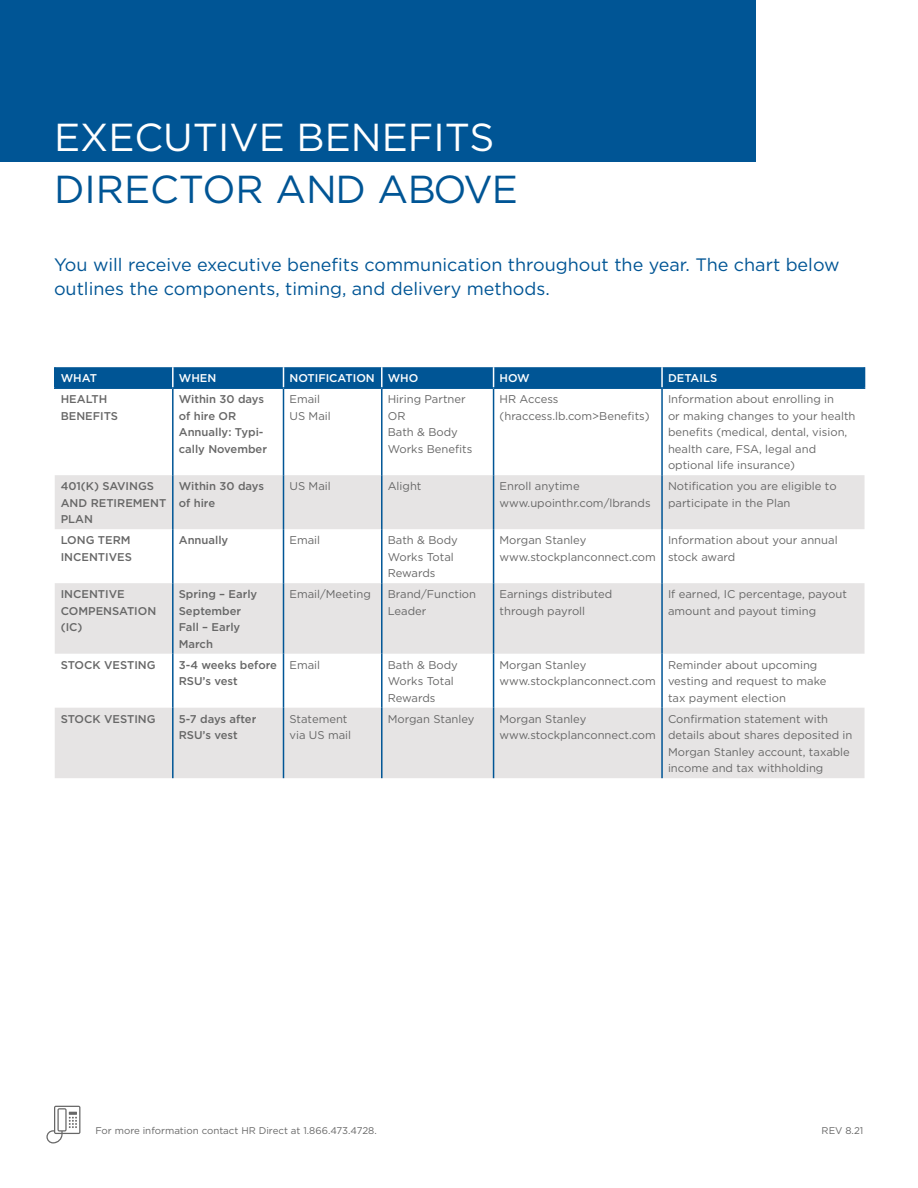
<style>
.page{position:relative;width:918px;height:1188px;background:#fff}
.page>*{position:absolute;margin:0;border:0;box-sizing:border-box;transform-origin:0 0}
.t1{font:39px "Gotham";color:#fff}
.t2{font:39px "Gotham";color:#005595}
.t3{font:18px/24px "Gotham";color:#005595}
.t4{font:11.25px/16.5px "Gotham";color:#676767}
.t5{font:500 11.25px/16.5px "Gotham";color:#676767}
.t6{font:500 11.25px "Gotham";color:#fff}
.t7{font:9.75px "Gotham";color:#676767}
</style>
<div class="page">
<svg style="left:46px;top:1106px;width:34px;height:38px"></svg>
<div style="left:0;top:0;width:755px;height:161px;background:#005595"></div>
<svg style="left:282px;top:389px;width:213px;height:86px"></svg>
<svg style="left:55px;top:475px;width:810px;height:303px;fill:#e6e4e4"></svg>
<hr style="left:54px;top:367px;width:2px;height:20px;background:#005595">
<div style="left:55px;top:367px;width:810px;height:20px;background:#005595"></div>
<hr style="left:54px;top:387px;width:119px;height:2px;background:#005595">
<hr style="left:172px;top:389px;width:2px;height:86px;background:#005595">
<hr style="left:173px;top:387px;width:111px;height:2px;background:#005595">
<hr style="left:284px;top:387px;width:98px;height:2px;background:#005595">
<hr style="left:382px;top:387px;width:112px;height:2px;background:#005595">
<hr style="left:494px;top:387px;width:168px;height:2px;background:#005595">
<hr style="left:283px;top:389px;width:1px;height:86px;background:#005595">
<hr style="left:381px;top:389px;width:2px;height:86px;background:#005595">
<hr style="left:493px;top:389px;width:1px;height:86px;background:#005595">
<hr style="left:661px;top:389px;width:2px;height:86px;background:#005595">
<hr style="left:662px;top:387px;width:203px;height:2px;background:#005595">
<hr style="left:172px;top:475px;width:2px;height:54px;background:#005595">
<hr style="left:283px;top:475px;width:1px;height:54px;background:#005595">
<hr style="left:381px;top:475px;width:2px;height:54px;background:#005595">
<hr style="left:493px;top:475px;width:1px;height:54px;background:#005595">
<hr style="left:661px;top:475px;width:2px;height:54px;background:#005595">
<hr style="left:172px;top:529px;width:2px;height:54px;background:#005595">
<hr style="left:283px;top:529px;width:1px;height:54px;background:#005595">
<hr style="left:381px;top:529px;width:2px;height:54px;background:#005595">
<hr style="left:493px;top:529px;width:1px;height:54px;background:#005595">
<hr style="left:661px;top:529px;width:2px;height:54px;background:#005595">
<hr style="left:172px;top:583px;width:2px;height:71px;background:#005595">
<hr style="left:283px;top:583px;width:1px;height:71px;background:#005595">
<hr style="left:381px;top:583px;width:2px;height:71px;background:#005595">
<hr style="left:493px;top:583px;width:1px;height:71px;background:#005595">
<hr style="left:661px;top:583px;width:2px;height:71px;background:#005595">
<hr style="left:172px;top:654px;width:2px;height:54px;background:#005595">
<hr style="left:283px;top:654px;width:1px;height:54px;background:#005595">
<hr style="left:381px;top:654px;width:2px;height:54px;background:#005595">
<hr style="left:493px;top:654px;width:1px;height:54px;background:#005595">
<hr style="left:661px;top:654px;width:2px;height:54px;background:#005595">
<hr style="left:172px;top:708px;width:2px;height:70px;background:#005595">
<hr style="left:283px;top:708px;width:1px;height:70px;background:#005595">
<hr style="left:381px;top:708px;width:2px;height:70px;background:#005595">
<hr style="left:493px;top:708px;width:1px;height:70px;background:#005595">
<hr style="left:661px;top:708px;width:2px;height:70px;background:#005595">
<h1 class="t1" style="left:54px;top:112px;width:442px">EXECUTIVE BENEFITS</h1>
<h1 class="t2" style="left:54px;top:165px;width:466px">DIRECTOR AND ABOVE</h1>
<h2 class="t3" style="left:54px;top:252px;width:787px">You will receive executive benefits communication throughout the year. The chart below outlines the components, timing, and delivery methods.</h2>
<p class="t6" style="left:61px;top:371px;width:38px">WHAT</p>
<p class="t6" style="left:179px;top:371px;width:39px">WHEN</p>
<p class="t6" style="left:289px;top:371px;width:130px">NOTIFICATION WHO</p>
<p class="t6" style="left:500px;top:371px;width:32px">HOW</p>
<p class="t6" style="left:668px;top:371px;width:51px">DETAILS</p>
<p class="t5" style="left:61px;top:391px;width:59px">HEALTH<br>BENEFITS</p>
<p class="t5" style="left:179px;top:391px;width:90px">Within 30 days of hire OR<br>Annually: Typi&shy;cally November</p>
<p class="t4" style="left:289px;top:391px;width:43px">Email<br>US Mail</p>
<p class="t4" style="left:388px;top:391px;width:86px">Hiring Partner<br>OR<br>Bath &amp; Body<br>Works Benefits</p>
<p class="t4" style="left:500px;top:391px;width:151px">HR Access (hraccess.lb.com&gt;Benefits)</p>
<p class="t4" style="left:668px;top:391px;width:189px">Information about enrolling in<br>or making changes to your health benefits (medical, dental, vision, health care, FSA, legal and optional life insurance)</p>
<p class="t5" style="left:61px;top:478px;width:107px">401(K) SAVINGS<br>AND RETIREMENT<br>PLAN</p>
<p class="t5" style="left:179px;top:478px;width:87px">Within 30 days of hire</p>
<p class="t4" style="left:289px;top:478px;width:43px">US Mail</p>
<p class="t4" style="left:388px;top:478px;width:35px">Alight</p>
<p class="t4" style="left:500px;top:478px;width:153px">Enroll anytime www.upointhr.com/lbrands</p>
<p class="t4" style="left:668px;top:478px;width:170px">Notification you are eligible to participate in the Plan</p>
<p class="t5" style="left:61px;top:532px;width:73px">LONG TERM<br>INCENTIVES</p>
<p class="t5" style="left:179px;top:532px;width:51px">Annually</p>
<p class="t4" style="left:289px;top:532px;width:32px">Email</p>
<p class="t4" style="left:388px;top:532px;width:72px">Bath &amp; Body<br>Works Total<br>Rewards</p>
<p class="t4" style="left:500px;top:532px;width:158px">Morgan Stanley www.stockplanconnect.com</p>
<p class="t4" style="left:668px;top:532px;width:171px">Information about your annual stock award</p>
<p class="t5" style="left:61px;top:586px;width:97px">INCENTIVE<br>COMPENSATION (IC)</p>
<p class="t5" style="left:179px;top:586px;width:80px">Spring – Early<br>September<br>Fall – Early<br>March</p>
<p class="t4" style="left:289px;top:586px;width:83px">Email/Meeting</p>
<p class="t4" style="left:388px;top:586px;width:90px">Brand/Function<br>Leader</p>
<p class="t4" style="left:500px;top:586px;width:114px">Earnings distributed through payroll</p>
<p class="t4" style="left:668px;top:586px;width:180px">If earned, IC percentage, payout amount and payout timing</p>
<p class="t5" style="left:61px;top:656px;width:96px">STOCK VESTING</p>
<p class="t5" style="left:179px;top:656px;width:100px">3-4 weeks before<br>RSU’s vest</p>
<p class="t4" style="left:289px;top:656px;width:32px">Email</p>
<p class="t4" style="left:388px;top:656px;width:72px">Bath &amp; Body<br>Works Total<br>Rewards</p>
<p class="t4" style="left:500px;top:656px;width:158px">Morgan Stanley www.stockplanconnect.com</p>
<p class="t4" style="left:668px;top:656px;width:160px">Reminder about upcoming vesting and request to make tax payment election</p>
<p class="t5" style="left:61px;top:710px;width:96px">STOCK VESTING</p>
<p class="t5" style="left:179px;top:710px;width:79px">5-7 days after<br>RSU’s vest</p>
<p class="t4" style="left:289px;top:710px;width:63px">Statement via US mail</p>
<p class="t4" style="left:388px;top:710px;width:88px">Morgan Stanley</p>
<p class="t4" style="left:500px;top:710px;width:158px">Morgan Stanley www.stockplanconnect.com</p>
<p class="t4" style="left:668px;top:710px;width:186px">Confirmation statement with details about shares deposited in<br>Morgan Stanley account, taxable income and tax withholding</p>
<p class="t7" style="left:95px;top:1124px;width:283px">For more information contact HR Direct at 1.866.473.4728.</p>
<p class="t7" style="left:822px;top:1124px;width:43px">REV 8.21</p>
</div>
